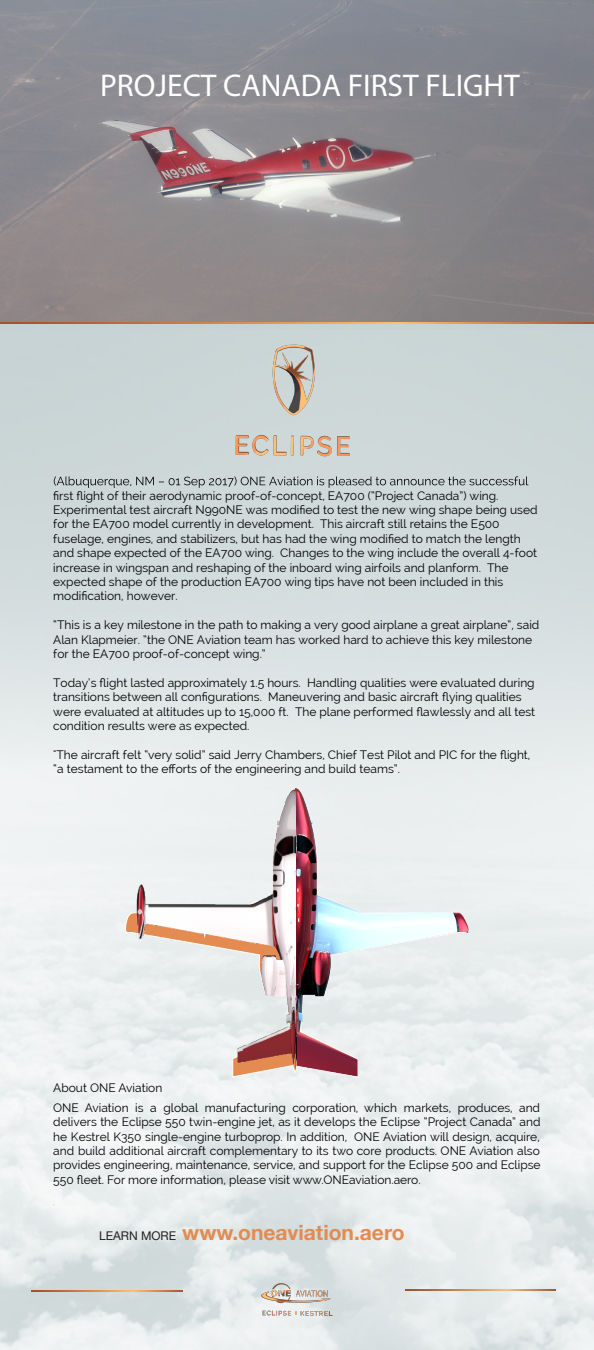
<style>
.page{position:relative;width:594px;height:1350px;background:#fff}
.page>*{position:absolute;margin:0;border:0;box-sizing:border-box;transform-origin:0 0}
.t1{font:31.5px "Myriad Pro";color:#fff}
.t2{font:700 21px "Helvetica Neue";color:#e38b50}
.t3{font:12px/14.4px "Raleway";color:#000}
.t4{font:100 9px "Raleway";color:#000}
.s1{font-weight:400;font-size:12px;color:#231f20}
</style>
<div class="page">
<img style="left:0;top:1px;width:594px;height:1349px">
<img style="left:261px;top:1261px;width:72px;height:72px">
<svg style="left:0;top:322px;width:594px;height:2px"></svg>
<svg style="left:32px;top:1290px;width:150px;height:2px"></svg>
<svg style="left:405px;top:1289px;width:151px;height:2px"></svg>
<svg style="left:54px;top:476px;width:474px;height:12px;background:#afb8b8"></svg>
<img style="left:295px;top:759px;width:183px;height:350px">
<img style="left:116px;top:745px;width:180px;height:342px">
<img style="left:201px;top:296px;width:192px;height:191px">
<h1 class="t1" style="left:100px;top:66px;width:421px">PROJECT CANADA FIRST FLIGHT</h1>
<p class="t3" style="left:53px;top:488px;width:486px">first flight of their aerodynamic proof-of-concept, EA700 (“Project Canada”) wing.<br>Experimental test aircraft N990NE was modified to test the new wing shape being used for the EA700 model currently in development. This aircraft still retains the E500 fuselage, engines, and stabilizers, but has had the wing modified to match the length and shape expected of the EA700 wing. Changes to the wing include the overall 4-foot increase in wingspan and reshaping of the inboard wing airfoils and planform. The expected shape of the production EA700 wing tips have not been included in this modification, however.</p>
<p class="t3" style="left:53px;top:618px;width:488px">“This is a key milestone in the path to making a very good airplane a great airplane”, said<br>Alan Klapmeier. “the ONE Aviation team has worked hard to achieve this key milestone for the EA700 proof-of-concept wing.”</p>
<p class="t3" style="left:53px;top:675px;width:483px">Today’s flight lasted approximately 1.5 hours. Handling qualities were evaluated during transitions between all configurations. Maneuvering and basic aircraft flying qualities were evaluated at altitudes up to 15,000 ft. The plane performed flawlessly and all test condition results were as expected.</p>
<p class="t3" style="left:53px;top:747px;width:479px">"The aircraft felt “very solid” said Jerry Chambers, Chief Test Pilot and PIC for the flight, “a testament to the efforts of the engineering and build teams”.</p>
<p class="t3" style="left:53px;top:1077px;width:488px;line-height:20.3px">About ONE Aviation<br>ONE Aviation is a global manufacturing corporation, which markets, produces, and</p>
<p class="t3" style="left:53px;top:1115px;width:489px;text-align:justify">delivers the Eclipse 550 twin-engine jet, as it develops the Eclipse “Project Canada” and he Kestrel K350 single-engine turboprop. In addition, ONE Aviation will design, acquire, and build additional aircraft complementary to its two core products. ONE Aviation also provides engineering, maintenance, service, and support for the Eclipse 500 and Eclipse 550 fleet. For more information, please visit www.ONEaviation.aero.</p>
<p class="t4" style="left:53px;top:1197px;width:3px">,</p>
<h2 class="t2" style="left:99px;top:1216px;width:307px"><span class="s1">LEARN MORE</span> www.oneaviation.aero</h2>
</div>
